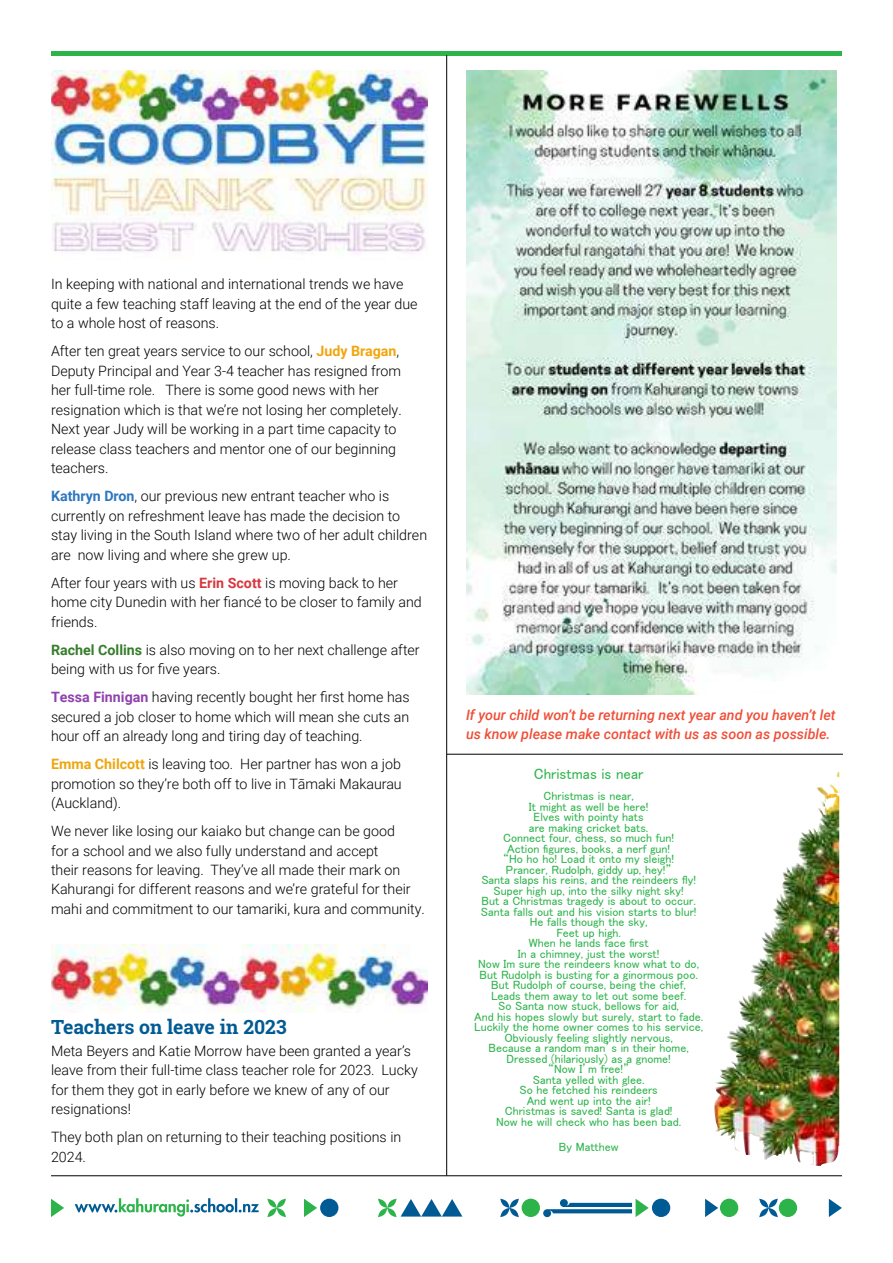
<style>
.page{position:relative;width:893px;height:1263px;background:#fff}
.page>*{position:absolute;margin:0;border:0;box-sizing:border-box;transform-origin:0 0}
.t1{font:700 19.5px "Roboto Slab";letter-spacing:-.01em;color:#005b94}
.t2{font:15px "MS P Gothic";color:#2cb34a}
.t3{font:300 14.25px/19.5px "Roboto";color:#000}
.t4{font:italic 500 14.25px/19.5px "Roboto";color:#f04e37}
.t5{font:12px/10.5px "MS P Gothic";color:#2cb34a;text-align:center}
.s1{font-weight:700;color:#f1a60d}
.s2{font-weight:700;color:#2d77c0}
.s3{font-weight:700;color:#d73741}
.s4{font-weight:700;color:#357d2b}
.s5{font-weight:700;color:#9041ae}
.s6{font-weight:700;color:#eda60e}
</style>
<div class="page">
<svg style="left:829px;top:1199px;width:13px;height:18px"></svg>
<svg style="left:705px;top:1199px;width:13px;height:18px"></svg>
<svg style="left:304px;top:1199px;width:13px;height:18px"></svg>
<svg style="left:51px;top:1199px;width:13px;height:18px"></svg>
<svg style="left:759px;top:1199px;width:19px;height:18px"></svg>
<svg style="left:267px;top:1199px;width:19px;height:18px"></svg>
<svg style="left:500px;top:1199px;width:19px;height:18px"></svg>
<div style="left:720px;top:1199px;width:18px;height:18px;background:#2cb34a;border-radius:50%"></div>
<div style="left:652px;top:1199px;width:18px;height:18px;background:#005b94;border-radius:50%"></div>
<div style="left:320px;top:1199px;width:18px;height:18px;background:#005b94;border-radius:50%"></div>
<div style="left:522px;top:1199px;width:18px;height:18px;background:#2cb34a;border-radius:50%"></div>
<div style="left:779px;top:1199px;width:18px;height:18px;background:#2cb34a;border-radius:50%"></div>
<svg style="left:543px;top:1199px;width:106px;height:18px"></svg>
<svg style="left:378px;top:1199px;width:84px;height:18px"></svg>
<svg style="left:75px;top:1198px;width:184px;height:18px"></svg>
<hr style="left:51px;top:1175px;width:791px;height:1px;background:#000">
<hr style="left:51px;top:51px;width:791px;height:4px;background:#2cb34a">
<hr style="left:446px;top:55px;width:1px;height:1120px;background:#000">
<img style="left:466px;top:70px;width:370px;height:625px">
<img style="left:51px;top:945px;width:376px;height:67px">
<img style="left:51px;top:70px;width:376px;height:184px">
<hr style="left:447px;top:754px;width:396px;height:1px;background:#000">
<img style="left:714px;top:772px;width:125px;height:364px">
<p class="t3" style="left:51px;top:274px;width:368px">In keeping with national and international trends we have quite a few teaching staff leaving at the end of the year due to a whole host of reasons.</p>
<p class="t3" style="left:51px;top:341px;width:352px">After ten great years service to our school, <span class="s1">Judy Bragan</span>, Deputy Principal and Year 3-4 teacher has resigned from her full-time role. There is some good news with her resignation which is that we’re not losing her completely.<br>Next year Judy will be working in a part time capacity to release class teachers and mentor one of our beginning teachers.</p>
<p class="t3" style="left:51px;top:486px;width:378px"><span class="s2">Kathryn Dron</span>, our previous new entrant teacher who is currently on refreshment leave has made the decision to stay living in the South Island where two of her adult children are now living and where she grew up.</p>
<p class="t3" style="left:51px;top:572px;width:372px">After four years with us <span class="s3">Erin Scott</span> is moving back to her home city Dunedin with her fiancé to be closer to family and friends.</p>
<p class="t3" style="left:51px;top:639px;width:370px"><span class="s4">Rachel Collins</span> is also moving on to her next challenge after being with us for five years.</p>
<p class="t3" style="left:51px;top:687px;width:360px;text-align:justify"><span class="s5">Tessa Finnigan</span> having recently bought her first home has secured a job closer to home which will mean she cuts an hour off an already long and tiring day of teaching.</p>
<p class="t3" style="left:51px;top:754px;width:352px;text-align:justify"><span class="s6">Emma Chilcott</span> is leaving too. Her partner has won a job promotion so they’re both off to live in Tāmaki Makaurau (Auckland).</p>
<p class="t3" style="left:51px;top:821px;width:376px">We never like losing our kaiako but change can be good<br>for a school and we also fully understand and accept<br>their reasons for leaving. They’ve all made their mark on Kahurangi for different reasons and we’re grateful for their mahi and commitment to our tamariki, kura and community.</p>
<h1 class="t1" style="left:51px;top:1014px;width:237px">Teachers on leave in 2023</h1>
<p class="t3" style="left:51px;top:1040px;width:368px">Meta Beyers and Katie Morrow have been granted a year’s leave from their full-time class teacher role for 2023. Lucky for them they got in early before we knew of any of our resignations!</p>
<p class="t3" style="left:51px;top:1127px;width:352px">They both plan on returning to their teaching positions in<br>2024.</p>
<p class="t4" style="left:466px;top:704px;width:371px">If your child won’t be returning next year and you haven’t let us know please make contact with us as soon as possible.</p>
<p class="t2" style="left:534px;top:766px;width:111px">Christmas is near</p>
<p class="t5" style="left:474px;top:791px;width:231px">Christmas is near,<br>It might as well be here!<br>Elves with pointy hats<br>are making cricket bats.<br>Connect four, chess, so much fun!<br>Action figures, books, a nerf gun!<br>“Ho ho ho! Load it onto my sleigh!<br>Prancer, Rudolph, giddy up, hey!”<br>Santa slaps his reins, and the reindeers fly!<br>Super high up, into the silky night sky!<br>But a Christmas tragedy is about to occur.<br>Santa falls out and his vision starts to blur!<br>He falls though the sky,<br>Feet up high.<br>When he lands face first<br>In a chimney, just the worst!<br>Now Im sure the reindeers know what to do,<br>But Rudolph is busting for a ginormous poo.<br>But Rudolph of course, being the chief,<br>Leads them away to let out some beef.<br>So Santa now stuck, bellows for aid,<br>And his hopes slowly but surely, start to fade.<br>Luckily the home owner comes to his service,<br>Obviously feeling slightly nervous,<br>Because a random man’s in their home,<br>Dressed (hilariously) as a gnome!<br>“Now I’m free!”<br>Santa yelled with glee.<br>So he fetched his reindeers<br>And went up into the air!<br>Christmas is saved! Santa is glad!<br>Now he will check who has been bad.</p>
<p class="t5" style="left:559px;top:1142px;width:61px">By Matthew</p>
</div>
